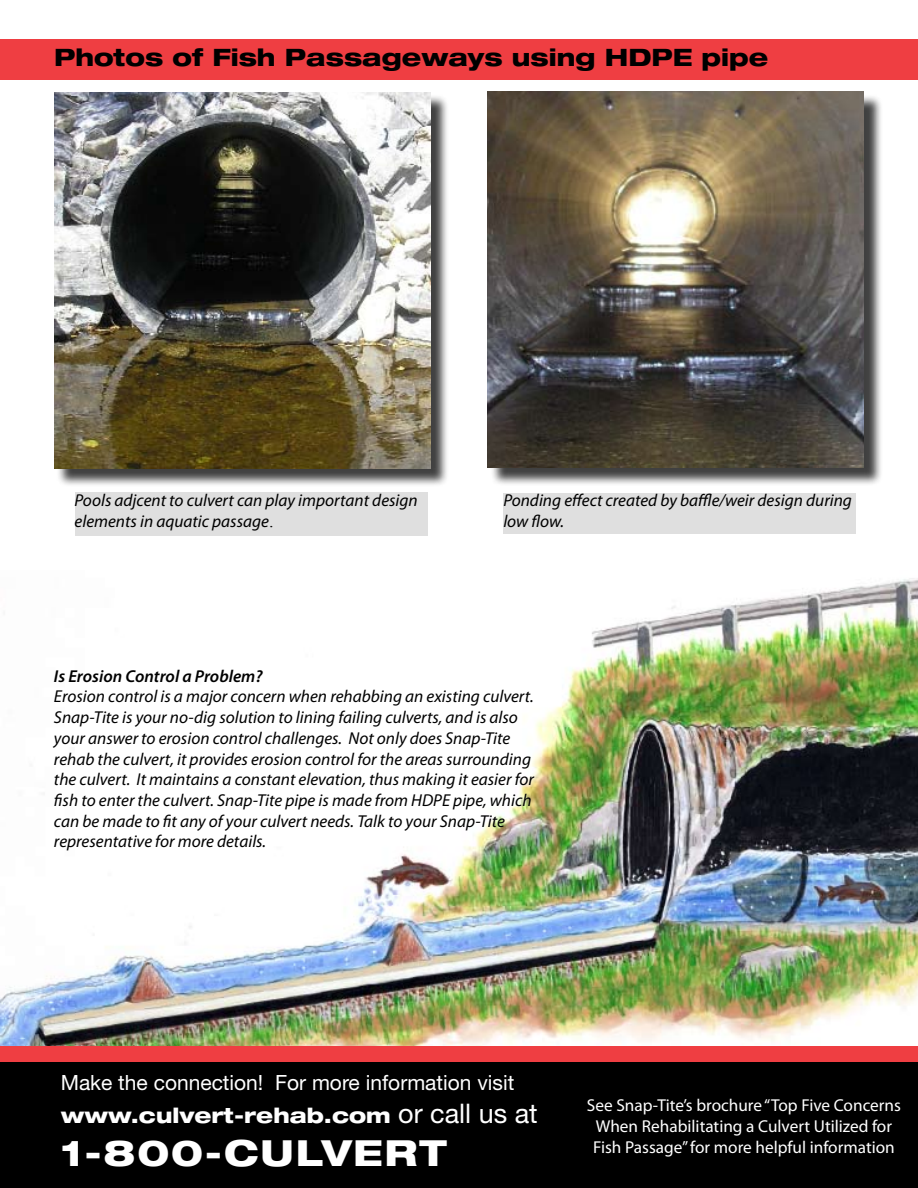
<style>
.page{position:relative;width:918px;height:1188px;background:#fff}
.page>*{position:absolute;margin:0;border:0;box-sizing:border-box;transform-origin:0 0}
.t1{font:800 expanded 36px "Helvetica Neue LT Std";letter-spacing:.05em;color:#fff}
.t2{font:800 expanded 24px "Helvetica Neue LT Std";color:#000}
.t3{font:21px/32.4px "Helvetica Neue LT Std";color:#fff}
.t4{font:italic 17.25px/20.7px "Myriad Pro";color:#000}
.t5{font:17.25px/20.7px "Myriad Pro";color:#fff;text-align:center}
.t6{font:italic 600 17.25px "Myriad Pro";color:#000}
.s1{font-family:"Times New Roman";font-style:normal;font-size:18px}
.s2{font-weight:800;font-stretch:expanded}
.s3{font-size:27px}
</style>
<div class="page">
<img style="left:0;top:578px;width:918px;height:468px">
<div style="left:0;top:1062px;width:918px;height:126px;background:#000"></div>
<div style="left:0;top:1046px;width:918px;height:15px;background:#ef3e42"></div>
<div style="left:490px;top:94px;width:393px;height:393px;background:#000;opacity:.75"></div>
<img style="left:488px;top:92px;width:376px;height:376px">
<div style="left:56px;top:94px;width:393px;height:393px;background:#000;opacity:.75"></div>
<img style="left:54px;top:92px;width:376px;height:376px">
<div style="left:0;top:40px;width:918px;height:40px;background:#ef3e42"></div>
<div style="left:75px;top:493px;width:353px;height:43px;background:#dfdfdf"></div>
<div style="left:503px;top:493px;width:353px;height:41px;background:#dfdfdf"></div>
<h2 class="t2" style="left:54px;top:42px;width:716px">Photos of Fish Passageways using HDPE pipe</h2>
<p class="t4" style="left:75px;top:489px;width:345px;line-height:21.6px">Pools adjcent to culvert can play important design elements in aquatic passage<span class="s1">.</span></p>
<p class="t4" style="left:503px;top:490px;width:350px">Ponding effect created by baffle/weir design during low flow.</p>
<p class="t6" style="left:54px;top:665px;width:210px">Is Erosion Control a Problem?</p>
<p class="t4" style="left:54px;top:686px;width:482px">Erosion control is a major concern when rehabbing an existing culvert.<br>Snap-Tite is your no-dig solution to lining failing culverts, and is also your answer to erosion control challenges. Not only does Snap-Tite rehab the culvert, it provides erosion control for the areas surrounding the culvert. It maintains a constant elevation, thus making it easier for fish to enter the culvert. Snap-Tite pipe is made from HDPE pipe, which can be made to fit any of your culvert needs. Talk to your Snap-Tite representative for more details.</p>
<p class="t3" style="left:61px;top:1067px;width:479px">Make the connection! For more information visit <span class="s2">www.culvert-rehab.com</span> <span class="s3">or call us at</span></p>
<h1 class="t1" style="left:61px;top:1130px;width:388px">1-800-CULVERT</h1>
<p class="t5" style="left:587px;top:1095px;width:316px">See Snap-Tite’s brochure “Top Five Concerns<br>When Rehabilitating a Culvert Utilized for<br>Fish Passage” for more helpful information</p>
</div>
